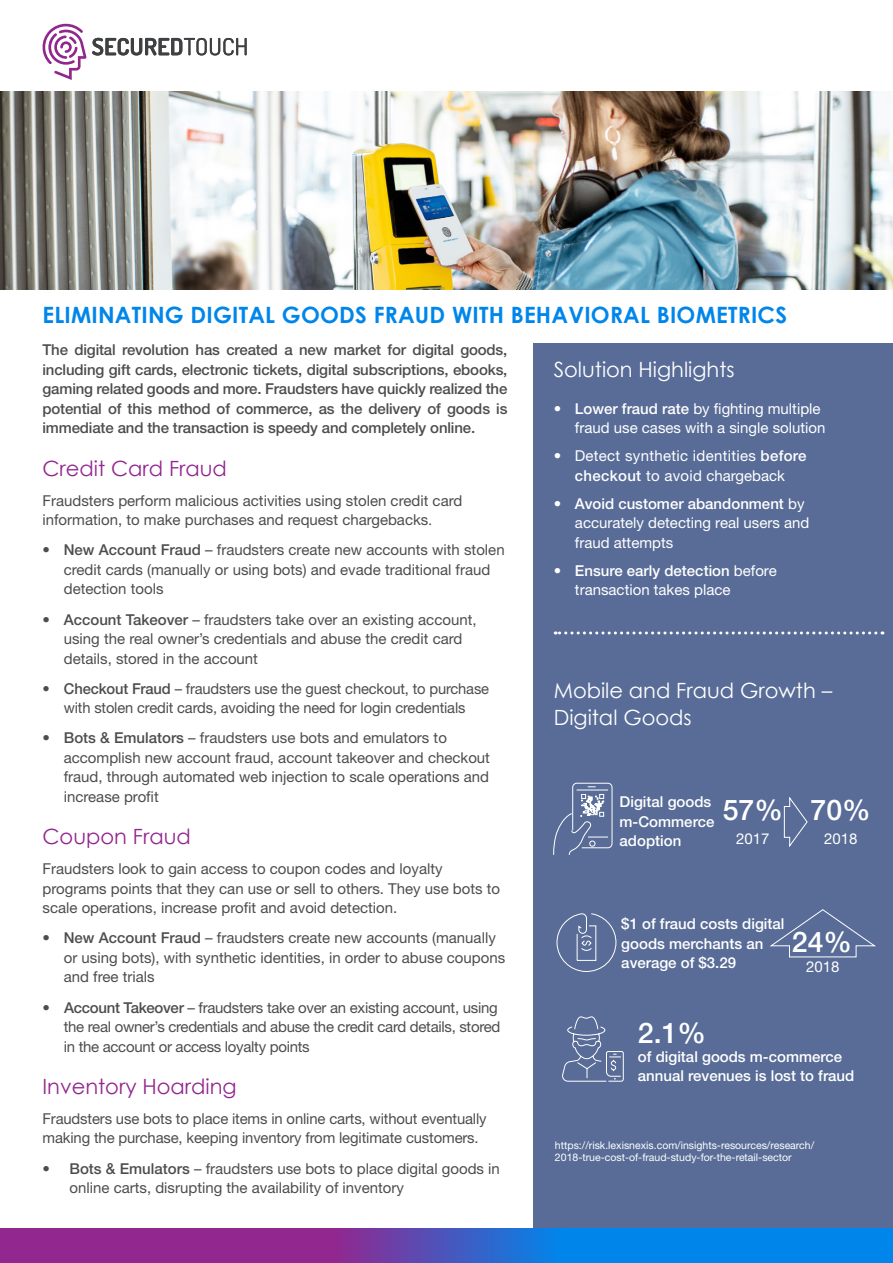
<style>
.page{position:relative;width:893px;height:1263px;background:#fff}
.page>*{position:absolute;margin:0;border:0;box-sizing:border-box;transform-origin:0 0}
.t1{font:500 28.5px "Helvetica Neue LT Std";color:#fff}
.t2{font:700 22.5px "Century Gothic";letter-spacing:.01em;color:#0086eb}
.t3{font:21px/27px "Century Gothic";color:#fff}
.t4{font:21px "Century Gothic";color:#92278f}
.t5{font:15px/19.5px "Helvetica Neue LT Std";color:#4d4d4f}
.t6{font:500 15px/19.5px "Helvetica Neue LT Std";letter-spacing:-.01em;color:#4d4d4f;text-align:justify}
.t7{font:15px/19.5px "Helvetica Neue LT Std";color:#fff}
.t8{font:15px/19.5px "Helvetica Neue LT Std";letter-spacing:-.02em;color:#4d4d4f}
.t9{font:500 15px/19.5px "Helvetica Neue LT Std";color:#fff}
.t10{font:15px/19.5px "Helvetica Neue LT Std";letter-spacing:.02em;color:#fff;text-align:center}
.t11{font:10.5px/12px "Helvetica Neue LT Std";color:#fff}
.s1{font-family:"Adobe Hebrew"}
.s2{font-weight:500}
</style>
<div class="page">
<img style="left:0;top:91px;width:893px;height:198px">
<div style="left:534px;top:344px;width:359px;height:885px;background:#586c97"></div>
<svg style="left:0;top:1229px;width:893px;height:34px"></svg>
<svg style="left:92px;top:38px;width:155px;height:18px"></svg>
<svg style="left:42px;top:23px;width:44px;height:57px"></svg>
<svg style="left:555px;top:631px;width:321px;height:3px"></svg>
<svg style="left:784px;top:796px;width:24px;height:51px"></svg>
<svg style="left:553px;top:782px;width:60px;height:73px"></svg>
<svg style="left:562px;top:1016px;width:62px;height:66px"></svg>
<svg style="left:769px;top:909px;width:106px;height:49px"></svg>
<svg style="left:556px;top:913px;width:61px;height:59px"></svg>
<h2 class="t2" style="left:43px;top:298px;width:746px">ELIMINATING DIGITAL GOODS FRAUD WITH BEHAVIORAL BIOMETRICS</h2>
<p class="t6" style="left:43px;top:340px;width:466px">The digital revolution has created a new market for digital goods, including gift cards, electronic tickets, digital subscriptions, ebooks, gaming related goods and more. Fraudsters have quickly realized the potential of this method of commerce, as the delivery of goods is immediate and the transaction is speedy and completely online.</p>
<h3 class="t4" style="left:43px;top:453px;width:186px">Credit Card Fraud</h3>
<p class="t5" style="left:43px;top:490px;width:421px">Fraudsters perform malicious activities using stolen credit card information, to make purchases and request chargebacks<span class="s1">.</span></p>
<p class="t5" style="left:64px;top:540px;width:442px;text-indent:-21px"><span class="s2">• New Account Fraud</span> – fraudsters create new accounts with stolen credit cards (manually or using bots) and evade traditional fraud detection tools</p>
<p class="t5" style="left:64px;top:609px;width:414px;text-indent:-21px"><span class="s2">• Account Takeover</span> – fraudsters take over an existing account, using the real owner’s credentials and abuse the credit card details, stored in the account</p>
<p class="t5" style="left:43px;top:678px;width:448px;text-align:center"><span class="s2">• Checkout Fraud</span> – fraudsters use the guest checkout, to purchase with stolen credit cards, avoiding the need for login credentials</p>
<p class="t5" style="left:64px;top:728px;width:428px;text-indent:-21px"><span class="s2">• Bots &amp; Emulators</span> – fraudsters use bots and emulators to accomplish new account fraud, account takeover and checkout fraud, through automated web injection to scale operations and increase profit</p>
<h3 class="t4" style="left:43px;top:822px;width:150px">Coupon Fraud</h3>
<p class="t5" style="left:43px;top:859px;width:459px">Fraudsters look to gain access to coupon codes and loyalty programs points that they can use or sell to others. They use bots to scale operations, increase profit and avoid detection.</p>
<p class="t5" style="left:64px;top:928px;width:443px;text-indent:-21px"><span class="s2">• New Account Fraud</span> – fraudsters create new accounts (manually or using bots), with synthetic identities, in order to abuse coupons and free trials</p>
<p class="t8" style="left:64px;top:997px;width:438px;text-indent:-21px"><span class="s2">• Account Takeover</span> – fraudsters take over an existing account, using the real owner’s credentials and abuse the credit card details, stored in the account or access loyalty points</p>
<h3 class="t4" style="left:43px;top:1071px;width:196px">Inventory Hoarding</h3>
<p class="t5" style="left:43px;top:1108px;width:446px">Fraudsters use bots to place items in online carts, without eventually making the purchase, keeping inventory from legitimate customers.</p>
<p class="t5" style="left:70px;top:1158px;width:432px;text-indent:-27px"><span class="s2">• Bots &amp; Emulators</span> – fraudsters use bots to place digital goods in online carts, disrupting the availability of inventory</p>
<h3 class="t3" style="left:554px;top:356px;width:182px">Solution Highlights</h3>
<p class="t7" style="left:575px;top:399px;width:252px;text-indent:-21px"><span class="s2">• Lower fraud rate</span> by fighting multiple fraud use cases with a single solution</p>
<p class="t10" style="left:554px;top:446px;width:254px">• Detect synthetic identities <span class="s2">before checkout</span> to avoid chargeback</p>
<p class="t7" style="left:575px;top:494px;width:236px;text-indent:-21px"><span class="s2">• Avoid customer abandonment</span> by accurately detecting real users and fraud attempts</p>
<p class="t7" style="left:575px;top:561px;width:203px;text-indent:-21px"><span class="s2">• Ensure early detection</span> before transaction takes place</p>
<h3 class="t3" style="left:554px;top:676px;width:280px">Mobile and Fraud Growth –<br>Digital Goods</h3>
<p class="t9" style="left:620px;top:792px;width:253px">Digital goods<br>m-Commerce <sup>57%</sup> <sup>70% </sup>adoption</p>
<p class="t7" style="left:736px;top:829px;width:35px">2017</p>
<p class="t7" style="left:824px;top:829px;width:35px">2018</p>
<p class="t9" style="left:621px;top:914px;width:165px">$1 of fraud costs digital goods merchants an average of $3.29</p>
<h1 class="t1" style="left:792px;top:924px;width:62px">24%</h1>
<p class="t7" style="left:806px;top:956px;width:35px">2018</p>
<h1 class="t1" style="left:638px;top:1016px;width:70px">2.1%</h1>
<p class="t9" style="left:638px;top:1047px;width:218px">of digital goods m-commerce annual revenues is lost to fraud</p>
<p class="t11" style="left:555px;top:1139px;width:261px">https://risk.lexisnexis.com/insights-resources/research/<br>2018-true-cost-of-fraud-study-for-the-retail-sector</p>
</div>
